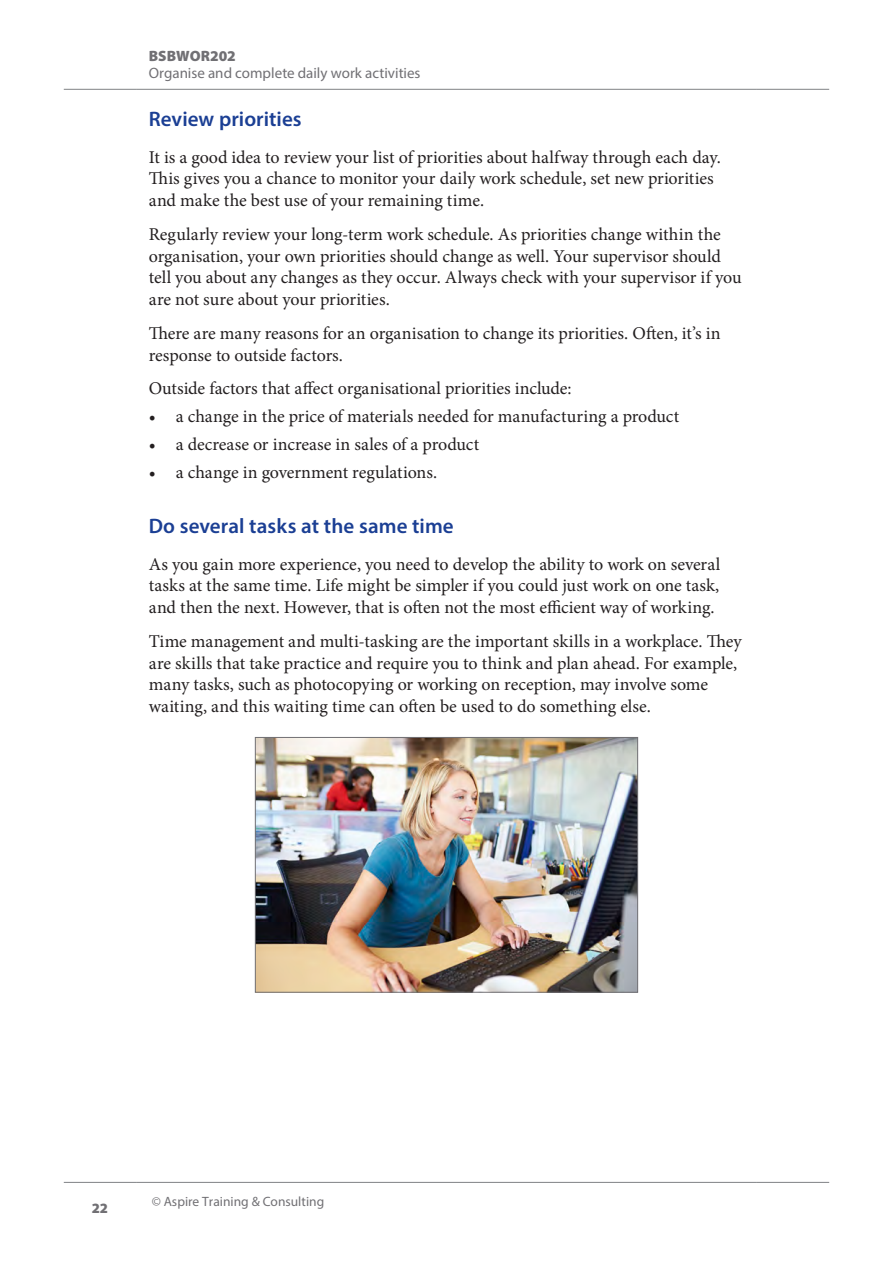
<style>
.page{position:relative;width:893px;height:1263px;background:#fff}
.page>*{position:absolute;margin:0;border:0;box-sizing:border-box;transform-origin:0 0}
.H2{font:600 21px "Myriad Pro";color:#1b3f94}
.H3{font:600 21px "Myriad Pro";color:#1b3f94}
.t1{font:18px/21.8px "Minion Pro";letter-spacing:-.005em;color:#231f20}
.t2{font:15px "Myriad Pro";color:#717074}
.t3{font:900 15px "Myriad Pro";color:#717074}
.t4{font:900 14.25px "Myriad Pro";color:#717074}
.t5{font:13.5px "Myriad Pro";color:#717074}
</style>
<div class="page">
<hr style="left:64px;top:1182px;width:72px;height:1px;background:#808285">
<hr style="left:136px;top:1182px;width:621px;height:1px;background:#808285">
<hr style="left:757px;top:1182px;width:72px;height:1px;background:#808285">
<hr style="left:64px;top:89px;width:72px;height:1px;background:#808285">
<hr style="left:136px;top:89px;width:621px;height:1px;background:#808285">
<hr style="left:757px;top:89px;width:72px;height:1px;background:#808285">
<img style="left:257px;top:739px;width:379px;height:251px">
<div style="left:255px;top:737px;width:383px;height:255px;border:1px solid #717074"></div>
<p class="t3" style="left:149px;top:47px;width:89px">BSBWOR202</p>
<p class="t2" style="left:149px;top:63px;width:273px">Organise and complete daily work activities</p>
<h5 class="H3" style="left:149px;top:106px;width:154px">Review priorities</h5>
<p class="t1" style="left:149px;top:146px;width:573px">It is a good idea to review your list of priorities about halfway through each day.<br>This gives you a chance to monitor your daily work schedule, set new priorities and make the best use of your remaining time.</p>
<p class="t1" style="left:149px;top:223px;width:594px">Regularly review your long-term work schedule. As priorities change within the organisation, your own priorities should change as well. Your supervisor should tell you about any changes as they occur. Always check with your supervisor if you are not sure about your priorities.</p>
<p class="t1" style="left:149px;top:322px;width:573px">There are many reasons for an organisation to change its priorities. Often, it’s in response to outside factors.</p>
<p class="t1" style="left:149px;top:378px;width:424px">Outside factors that affect organisational priorities include:</p>
<p class="t1" style="left:149px;top:406px;width:532px">• a change in the price of materials needed for manufacturing a product</p>
<p class="t1" style="left:149px;top:433px;width:332px">• a decrease or increase in sales of a product</p>
<p class="t1" style="left:149px;top:461px;width:290px">• a change in government regulations.</p>
<h3 class="H2" style="left:149px;top:513px;width:306px">Do several tasks at the same time</h3>
<p class="t1" style="left:149px;top:553px;width:573px;text-align:justify">As you gain more experience, you need to develop the ability to work on several tasks at the same time. Life might be simpler if you could just work on one task, and then the next. However, that is often not the most efficient way of working.</p>
<p class="t1" style="left:149px;top:630px;width:594px">Time management and multi-tasking are the important skills in a workplace. They are skills that take practice and require you to think and plan ahead. For example, many tasks, such as photocopying or working on reception, may involve some waiting, and this waiting time can often be used to do something else.</p>
<p class="t4" style="left:92px;top:1200px;width:18px">22</p>
<p class="t5" style="left:152px;top:1193px;width:174px">© Aspire Training &amp; Consulting</p>
</div>
